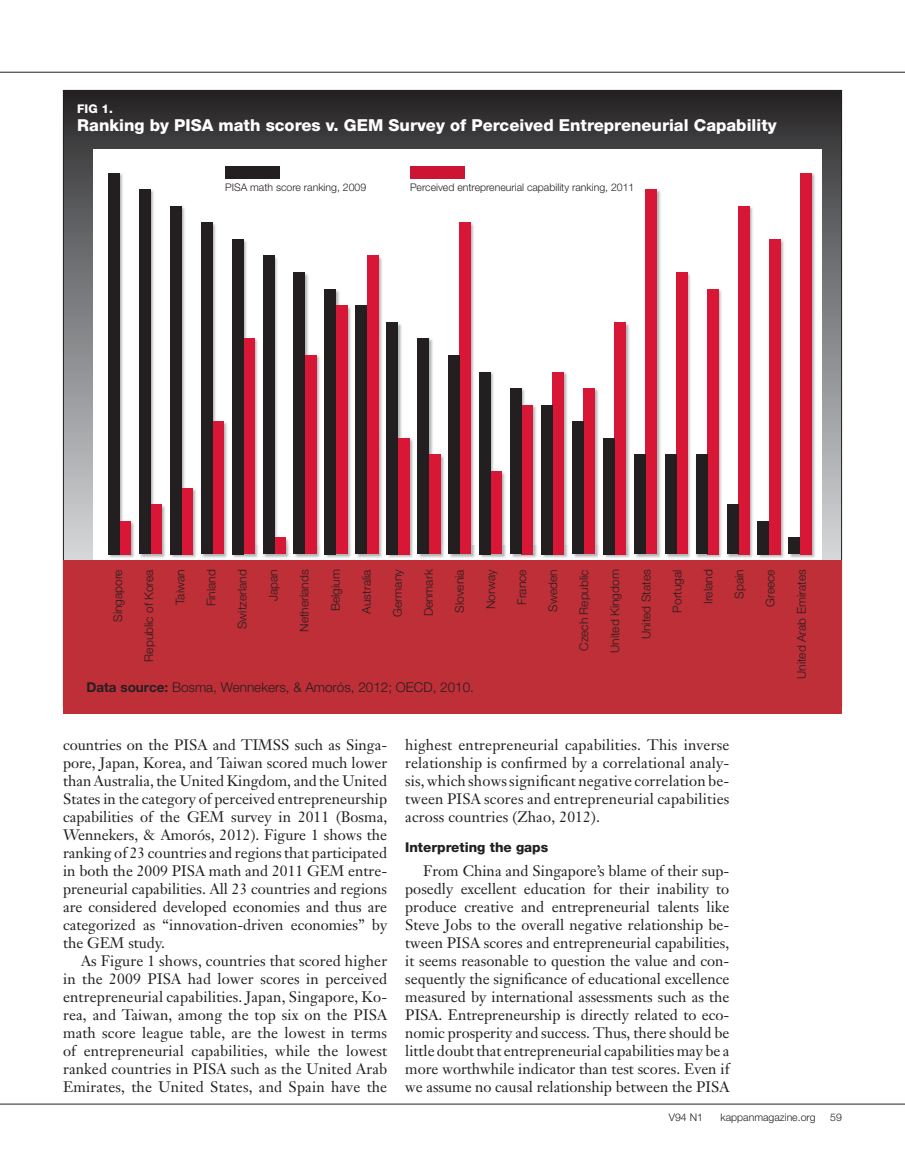
<style>
.page{position:relative;width:905px;height:1175px;background:#fff}
.page>*{position:absolute;margin:0;border:0;box-sizing:border-box;transform-origin:0 0}
.FIG_Title{font:800 16.5px "Helvetica Neue";color:#fff}
.Body_Kappan{font:15px/18px "Janson Text";letter-spacing:.005em;color:#231f20;text-align:justify}
.Data_info{font:300 13.5px "Helvetica Neue";color:#231f20}
.Texthead_Helv_85{font:800 13.5px "Helvetica Neue";color:#231f20}
.Fig_Axis_Scale{font:300 12px "Helvetica Neue";color:#231f20}
.FIG_Number{font:800 12px "Helvetica Neue";color:#fff}
.Fig_Axis_Scale-2{font:300 10.5px "Helvetica Neue";color:#231f20}
.s1{font-weight:700}
</style>
<div class="page">
<hr style="left:0;top:72px;width:904px;height:1px;background:#231f20">
<hr style="left:0;top:1103px;width:904px;height:1px;background:#231f20">
<svg style="left:65px;top:92px;width:775px;height:468px;background:#504f51"></svg>
<img style="left:94px;top:150px;width:727px;height:410px">
<div style="left:120px;top:521px;width:11px;height:33px;background:#d81636"></div>
<div style="left:150px;top:504px;width:12px;height:50px;background:#d81636"></div>
<div style="left:181px;top:488px;width:12px;height:66px;background:#d81636"></div>
<div style="left:212px;top:421px;width:11px;height:133px;background:#d81636"></div>
<div style="left:243px;top:339px;width:11px;height:215px;background:#d81636"></div>
<div style="left:274px;top:537px;width:11px;height:17px;background:#d81636"></div>
<div style="left:305px;top:355px;width:11px;height:199px;background:#d81636"></div>
<div style="left:336px;top:305px;width:11px;height:249px;background:#d81636"></div>
<div style="left:367px;top:256px;width:11px;height:298px;background:#d81636"></div>
<div style="left:398px;top:438px;width:11px;height:116px;background:#d81636"></div>
<div style="left:429px;top:455px;width:11px;height:99px;background:#d81636"></div>
<div style="left:460px;top:222px;width:11px;height:332px;background:#d81636"></div>
<div style="left:491px;top:471px;width:11px;height:83px;background:#d81636"></div>
<div style="left:521px;top:405px;width:12px;height:149px;background:#d81636"></div>
<div style="left:552px;top:372px;width:12px;height:182px;background:#d81636"></div>
<div style="left:583px;top:388px;width:11px;height:166px;background:#d81636"></div>
<div style="left:614px;top:322px;width:11px;height:232px;background:#d81636"></div>
<div style="left:645px;top:189px;width:11px;height:365px;background:#d81636"></div>
<div style="left:676px;top:272px;width:11px;height:282px;background:#d81636"></div>
<div style="left:707px;top:289px;width:11px;height:265px;background:#d81636"></div>
<div style="left:738px;top:206px;width:11px;height:348px;background:#d81636"></div>
<div style="left:769px;top:239px;width:11px;height:315px;background:#d81636"></div>
<div style="left:800px;top:173px;width:11px;height:381px;background:#d81636"></div>
<div style="left:108px;top:173px;width:11px;height:381px;background:#231f20"></div>
<div style="left:139px;top:189px;width:11px;height:365px;background:#231f20"></div>
<div style="left:170px;top:206px;width:11px;height:348px;background:#231f20"></div>
<div style="left:201px;top:222px;width:11px;height:332px;background:#231f20"></div>
<div style="left:232px;top:239px;width:11px;height:315px;background:#231f20"></div>
<div style="left:263px;top:256px;width:11px;height:298px;background:#231f20"></div>
<div style="left:294px;top:272px;width:11px;height:282px;background:#231f20"></div>
<div style="left:325px;top:289px;width:11px;height:265px;background:#231f20"></div>
<div style="left:356px;top:305px;width:11px;height:249px;background:#231f20"></div>
<div style="left:386px;top:322px;width:12px;height:232px;background:#231f20"></div>
<div style="left:417px;top:339px;width:12px;height:215px;background:#231f20"></div>
<div style="left:448px;top:355px;width:11px;height:199px;background:#231f20"></div>
<div style="left:479px;top:372px;width:11px;height:182px;background:#231f20"></div>
<div style="left:510px;top:388px;width:11px;height:166px;background:#231f20"></div>
<div style="left:541px;top:405px;width:11px;height:149px;background:#231f20"></div>
<div style="left:572px;top:421px;width:11px;height:133px;background:#231f20"></div>
<div style="left:603px;top:438px;width:11px;height:116px;background:#231f20"></div>
<div style="left:634px;top:455px;width:11px;height:99px;background:#231f20"></div>
<div style="left:665px;top:455px;width:11px;height:99px;background:#231f20"></div>
<div style="left:696px;top:455px;width:11px;height:99px;background:#231f20"></div>
<div style="left:727px;top:504px;width:11px;height:50px;background:#231f20"></div>
<div style="left:757px;top:521px;width:12px;height:33px;background:#231f20"></div>
<div style="left:788px;top:537px;width:12px;height:17px;background:#231f20"></div>
<div style="left:225px;top:166px;width:54px;height:12px;background:#231f20"></div>
<div style="left:411px;top:166px;width:54px;height:12px;background:#ce1433"></div>
<div style="left:63px;top:560px;width:779px;height:154px;background:#be2f37"></div>
<p class="FIG_Number" style="left:77px;top:102px;width:37px">FIG 1.</p>
<p class="FIG_Title" style="left:77px;top:116px;width:700px">Ranking by PISA math scores v. GEM Survey of Perceived Entrepreneurial Capability</p>
<p class="Fig_Axis_Scale-2" style="left:225px;top:180px;width:143px">PISA math score ranking, 2009</p>
<p class="Fig_Axis_Scale-2" style="left:410px;top:180px;width:226px">Perceived entrepreneurial capability ranking, 2011</p>
<p class="Fig_Axis_Scale" style="left:111px;top:622px;width:54px;rotate:-90deg">Singapore</p>
<p class="Fig_Axis_Scale" style="left:142px;top:661px;width:94px;rotate:-90deg">Republic of Korea</p>
<p class="Fig_Axis_Scale" style="left:173px;top:605px;width:37px;rotate:-90deg">Taiwan</p>
<p class="Fig_Axis_Scale" style="left:204px;top:606px;width:38px;rotate:-90deg">Finland</p>
<p class="Fig_Axis_Scale" style="left:235px;top:629px;width:61px;rotate:-90deg">Switzerland</p>
<p class="Fig_Axis_Scale" style="left:266px;top:601px;width:33px;rotate:-90deg">Japan</p>
<p class="Fig_Axis_Scale" style="left:297px;top:631px;width:64px;rotate:-90deg">Netherlands</p>
<p class="Fig_Axis_Scale" style="left:328px;top:611px;width:43px;rotate:-90deg">Belgium</p>
<p class="Fig_Axis_Scale" style="left:359px;top:613px;width:46px;rotate:-90deg">Australia</p>
<p class="Fig_Axis_Scale" style="left:390px;top:616px;width:49px;rotate:-90deg">Germany</p>
<p class="Fig_Axis_Scale" style="left:421px;top:616px;width:48px;rotate:-90deg">Denmark</p>
<p class="Fig_Axis_Scale" style="left:452px;top:612px;width:45px;rotate:-90deg">Slovenia</p>
<p class="Fig_Axis_Scale" style="left:483px;top:609px;width:41px;rotate:-90deg">Norway</p>
<p class="Fig_Axis_Scale" style="left:514px;top:605px;width:37px;rotate:-90deg">France</p>
<p class="Fig_Axis_Scale" style="left:545px;top:611px;width:44px;rotate:-90deg">Sweden</p>
<p class="Fig_Axis_Scale" style="left:576px;top:651px;width:83px;rotate:-90deg">Czech Republic</p>
<p class="Fig_Axis_Scale" style="left:607px;top:653px;width:85px;rotate:-90deg">United Kingdom</p>
<p class="Fig_Axis_Scale" style="left:638px;top:639px;width:71px;rotate:-90deg">United States</p>
<p class="Fig_Axis_Scale" style="left:669px;top:612px;width:45px;rotate:-90deg">Portugal</p>
<p class="Fig_Axis_Scale" style="left:701px;top:603px;width:36px;rotate:-90deg">Ireland</p>
<p class="Fig_Axis_Scale" style="left:732px;top:599px;width:31px;rotate:-90deg">Spain</p>
<p class="Fig_Axis_Scale" style="left:763px;top:607px;width:39px;rotate:-90deg">Greece</p>
<p class="Fig_Axis_Scale" style="left:794px;top:679px;width:111px;rotate:-90deg">United Arab Emirates</p>
<p class="Data_info" style="left:86px;top:678px;width:389px"><span class="s1">Data source:</span> Bosma, Wennekers, &amp; Amorós, 2012; OECD, 2010.</p>
<p class="Body_Kappan" style="left:63px;top:735px;width:326px">countries on the PISA and TIMSS such as Singa&shy;pore, Japan, Korea, and Taiwan scored much lower than Australia, the United Kingdom, and the United States in the category of perceived entrepreneurship capabilities of the GEM survey in 2011 (Bosma, Wennekers, &amp; Amorós, 2012). Figure 1 shows the ranking of 23 countries and regions that participated in both the 2009 PISA math and 2011 GEM entre&shy;preneurial capabilities. All 23 countries and regions are considered developed economies and thus are categorized as “innovation-driven economies” by the GEM study.</p>
<p class="Body_Kappan" style="left:63px;top:951px;width:326px;text-indent:18px">As Figure 1 shows, countries that scored higher in the 2009 PISA had lower scores in perceived entrepreneurial capabilities. Japan, Singapore, Ko&shy;rea, and Taiwan, among the top six on the PISA math score league table, are the lowest in terms of entrepreneurial capabilities, while the lowest ranked countries in PISA such as the United Arab Emirates, the United States, and Spain have the</p>
<p class="Body_Kappan" style="left:405px;top:735px;width:326px">highest entrepreneurial capabilities. This inverse relationship is confirmed by a correlational analy&shy;sis, which shows significant negative correlation be&shy;tween PISA scores and entrepreneurial capabilities across countries (Zhao, 2012).</p>
<p class="Texthead_Helv_85" style="left:405px;top:839px;width:145px">Interpreting the gaps</p>
<p class="Body_Kappan" style="left:405px;top:861px;width:326px;text-indent:18px">From China and Singapore’s blame of their sup&shy;posedly excellent education for their inability to produce creative and entrepreneurial talents like Steve Jobs to the overall negative relationship be&shy;tween PISA scores and entrepreneurial capabilities, it seems reasonable to question the value and con&shy;sequently the significance of educational excellence measured by international assessments such as the PISA. Entrepreneurship is directly related to eco&shy;nomic prosperity and success. Thus, there should be little doubt that entrepreneurial capabilities may be a more worthwhile indicator than test scores. Even if we assume no causal relationship between the PISA</p>
<p class="Fig_Axis_Scale-2" style="left:669px;top:1111px;width:36px">V94 N1</p>
<p class="Fig_Axis_Scale-2" style="left:720px;top:1111px;width:97px">kappanmagazine.org</p>
<p class="Fig_Axis_Scale-2" style="left:830px;top:1111px;width:13px">59</p>
</div>
